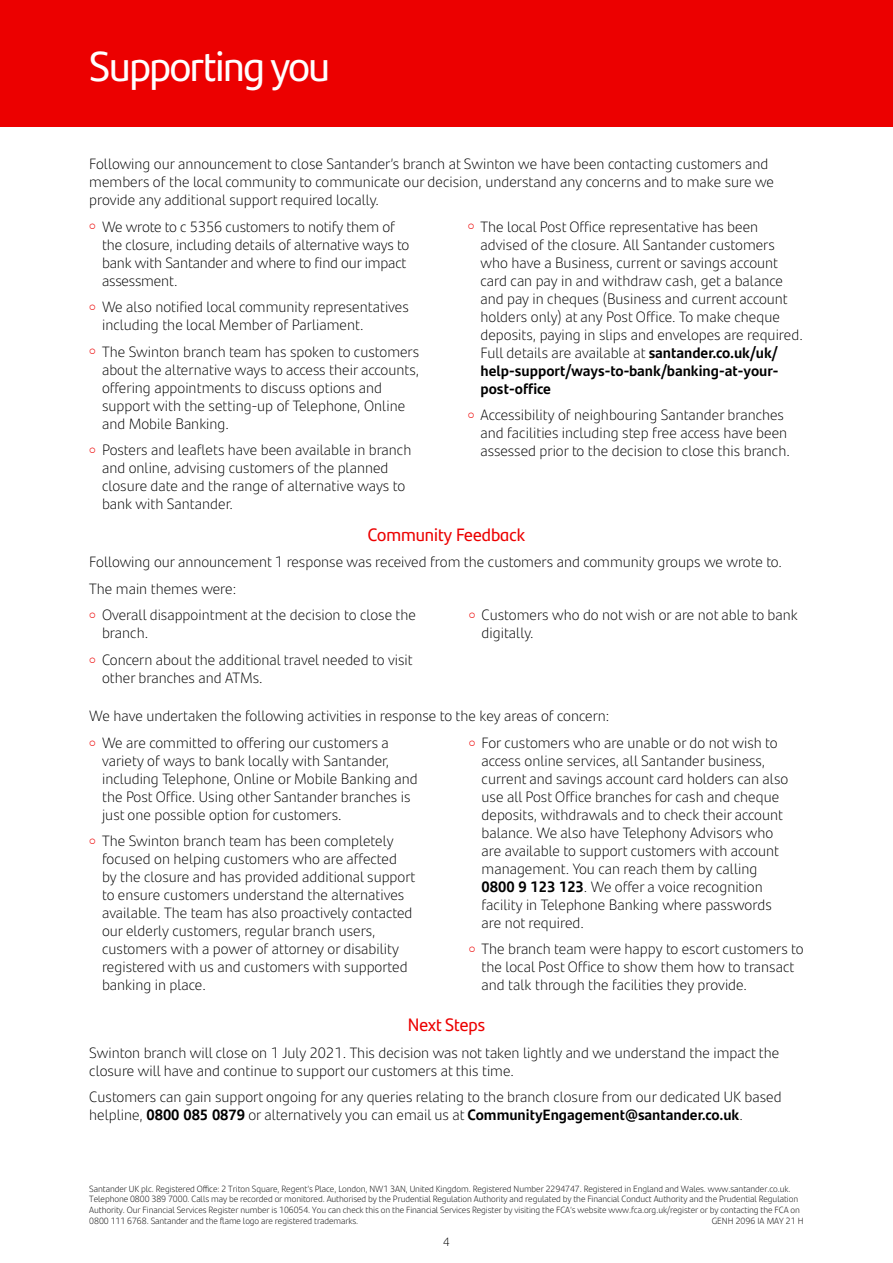
<style>
.page{position:relative;width:893px;height:1263px;background:#fff}
.page>*{position:absolute;margin:0;border:0;box-sizing:border-box;transform-origin:0 0}
.t1{font:42px "Santander Headline";letter-spacing:-.03em;color:#fff}
.t2{font:18px "Santander Headline";color:#ec0000}
.t3{font:300 15px/18px "Santander Text";color:#000}
.t4{font:300 12px "Santander Text";color:#000}
.t5{font:300 9px/10.8px "Santander Text";letter-spacing:-.01em;color:#000}
.s1{color:#ec0000}
.s2{font-weight:700}
</style>
<div class="page">
<div style="left:0;top:0;width:893px;height:126px;background:#ec0000"></div>
<h1 class="t1" style="left:89px;top:35px;width:242px">Supporting you</h1>
<p class="t3" style="left:89px;top:154px;width:686px">Following our announcement to close Santander’s branch at Swinton we have been contacting customers and members of the local community to communicate our decision, understand any concerns and to make sure we provide any additional support required locally.</p>
<p class="t3" style="left:102px;top:217px;width:309px;text-indent:-13px"><span class="s1">○</span> We wrote to c 5356 customers to notify them of the closure, including details of alternative ways to bank with Santander and where to find our impact assessment.</p>
<p class="t3" style="left:102px;top:297px;width:308px;text-indent:-13px"><span class="s1">○</span> We also notified local community representatives including the local Member of Parliament.</p>
<p class="t3" style="left:102px;top:342px;width:319px;text-indent:-13px"><span class="s1">○</span> The Swinton branch team has spoken to customers about the alternative ways to access their accounts, offering appointments to discuss options and support with the setting-up of Telephone, Online and Mobile Banking.</p>
<p class="t3" style="left:102px;top:440px;width:311px;text-indent:-13px"><span class="s1">○</span> Posters and leaflets have been available in branch and online, advising customers of the planned closure date and the range of alternative ways to bank with Santander.</p>
<p class="t3" style="left:480px;top:217px;width:324px;text-indent:-13px"><span class="s1">○</span> The local Post Office representative has been advised of the closure. All Santander customers who have a Business, current or savings account card can pay in and withdraw cash, get a balance and pay in cheques (Business and current account holders only) at any Post Office. To make cheque deposits, paying in slips and envelopes are required.<br>Full details are available at <span class="s2">santander.co.uk/uk/ help-support/ways-to-bank/banking-at-your&shy;post-office</span></p>
<p class="t3" style="left:480px;top:405px;width:311px;text-indent:-13px"><span class="s1">○</span> Accessibility of neighbouring Santander branches and facilities including step free access have been assessed prior to the decision to close this branch.</p>
<p class="t2" style="left:368px;top:521px;width:159px">Community Feedback</p>
<p class="t3" style="left:89px;top:548px;width:694px;line-height:26.5px">Following our announcement 1 response was received from the customers and community groups we wrote to.<br>The main themes were:</p>
<p class="t3" style="left:102px;top:605px;width:316px;text-indent:-13px"><span class="s1">○</span> Overall disappointment at the decision to close the branch.</p>
<p class="t3" style="left:102px;top:650px;width:312px;text-indent:-13px"><span class="s1">○</span> Concern about the additional travel needed to visit other branches and ATMs.</p>
<p class="t3" style="left:482px;top:605px;width:318px;text-indent:-13px"><span class="s1">○</span> Customers who do not wish or are not able to bank digitally.</p>
<p class="t3" style="left:89px;top:706px;width:522px">We have undertaken the following activities in response to the key areas of concern:</p>
<p class="t3" style="left:102px;top:733px;width:317px;text-indent:-13px"><span class="s1">○</span> We are committed to offering our customers a variety of ways to bank locally with Santander, including Telephone, Online or Mobile Banking and the Post Office. Using other Santander branches is just one possible option for customers.</p>
<p class="t3" style="left:102px;top:831px;width:315px;text-indent:-13px"><span class="s1">○</span> The Swinton branch team has been completely focused on helping customers who are affected<br>by the closure and has provided additional support to ensure customers understand the alternatives available. The team has also proactively contacted our elderly customers, regular branch users, customers with a power of attorney or disability registered with us and customers with supported banking in place.</p>
<p class="t3" style="left:482px;top:733px;width:308px;text-indent:-13px"><span class="s1">○</span> For customers who are unable or do not wish to access online services, all Santander business, current and savings account card holders can also use all Post Office branches for cash and cheque deposits, withdrawals and to check their account balance. We also have Telephony Advisors who are available to support customers with account management. You can reach them by calling <span class="s2">0800 9 123 123</span>. We offer a voice recognition facility in Telephone Banking where passwords are not required.</p>
<p class="t3" style="left:482px;top:939px;width:324px;text-indent:-13px"><span class="s1">○</span> The branch team were happy to escort customers to the local Post Office to show them how to transact and talk through the facilities they provide.</p>
<p class="t2" style="left:408px;top:1011px;width:79px">Next Steps</p>
<p class="t3" style="left:89px;top:1043px;width:692px">Swinton branch will close on 1 July 2021. This decision was not taken lightly and we understand the impact the closure will have and continue to support our customers at this time.</p>
<p class="t3" style="left:89px;top:1087px;width:694px">Customers can gain support ongoing for any queries relating to the branch closure from our dedicated UK based helpline, <span class="s2">0800 085 0879</span> or alternatively you can email us at <span class="s2">CommunityEngagement@santander.co.uk</span>.</p>
<p class="t5" style="left:89px;top:1183px;width:712px">Santander UK plc. Registered Office: 2 Triton Square, Regent’s Place, London, NW1 3AN, United Kingdom. Registered Number 2294747. Registered in England and Wales. www.santander.co.uk.<br>Telephone 0800 389 7000. Calls may be recorded or monitored. Authorised by the Prudential Regulation Authority and regulated by the Financial Conduct Authority and the Prudential Regulation Authority. Our Financial Services Register number is 106054. You can check this on the Financial Services Register by visiting the FCA’s website www.fca.org.uk/register or by contacting the FCA on 0800 111 6768. Santander and the flame logo are registered trademarks.</p>
<p class="t5" style="left:712px;top:1215px;width:94px">GENH 2096 IA MAY 21 H</p>
<p class="t4" style="left:443px;top:1232px;width:8px">4</p>
</div>
